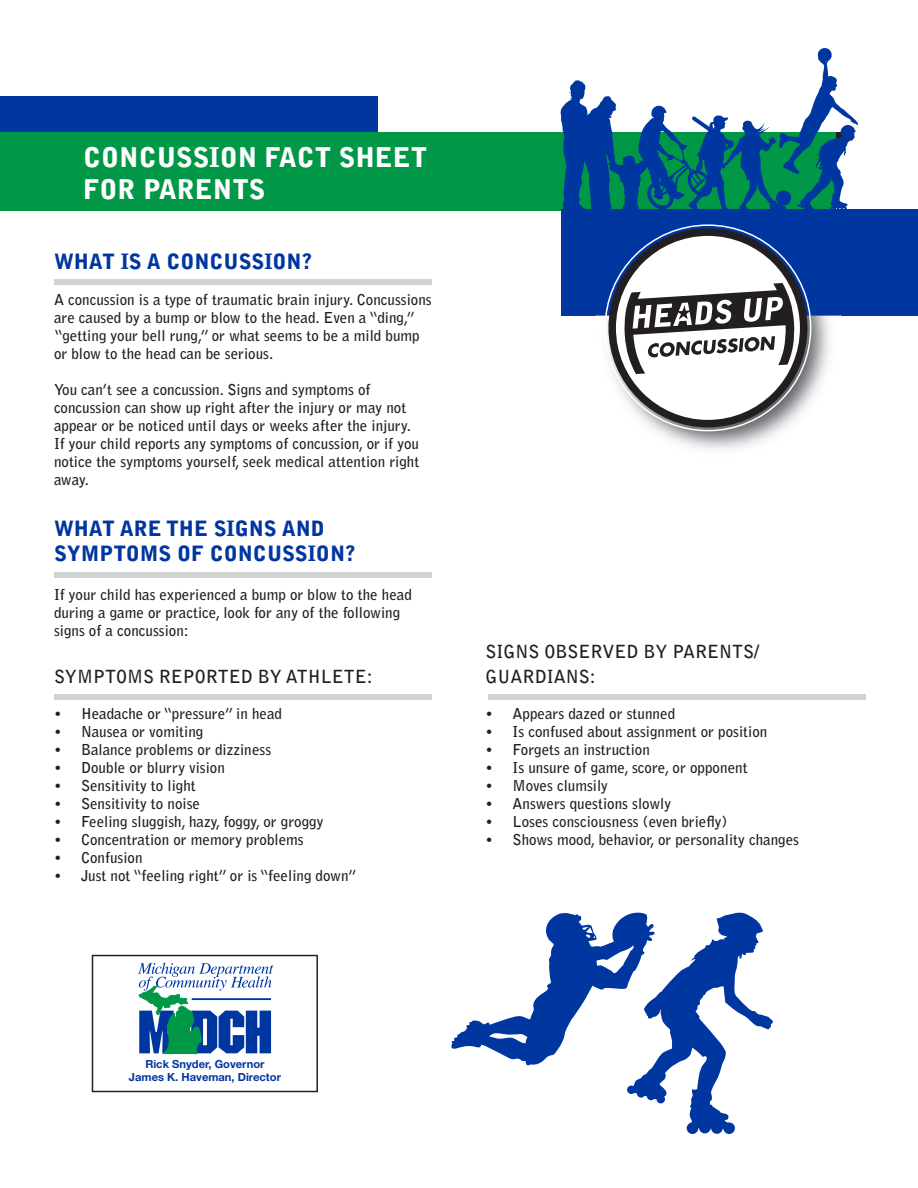
<style>
.page{position:relative;width:918px;height:1188px;background:#fff}
.page>*{position:absolute;margin:0;border:0;box-sizing:border-box;transform-origin:0 0}
.t1{font:900 27px "Bell Gothic Std";color:#fff}
.t2{font:900 21px/25.2px "Bell Gothic Std";color:#0036a0}
.t3{font:700 18px/25.2px "Bell Gothic Std";color:#231f20}
.t4{font:700 15px/18px "Bell Gothic Std";color:#231f20}
.t5{font:700 11.25px/13.4px "Helvetica Neue";color:#0036a0;text-align:center}
</style>
<div class="page">
<div style="left:0;top:97px;width:378px;height:41px;background:#0036a0"></div>
<div style="left:0;top:132px;width:835px;height:79px;background:#009847"></div>
<div style="left:561px;top:209px;width:357px;height:107px;background:#0036a0"></div>
<div style="left:54px;top:280px;width:378px;height:5px;background:#d1d2d4"></div>
<div style="left:54px;top:695px;width:378px;height:5px;background:#d1d2d4"></div>
<svg style="left:560px;top:48px;width:298px;height:383px"></svg>
<svg style="left:451px;top:912px;width:322px;height:222px"></svg>
<div style="left:488px;top:695px;width:378px;height:5px;background:#d1d2d4"></div>
<div style="left:54px;top:572px;width:378px;height:5px;background:#d1d2d4"></div>
<svg style="left:92px;top:955px;width:226px;height:137px"></svg>
<p class="t1" style="left:83px;top:141px;width:346px">CONCUSSION FACT SHEET</p>
<p class="t1" style="left:83px;top:174px;width:184px">FOR PARENTS</p>
<p class="t2" style="left:54px;top:249px;width:260px">WHAT IS A CONCUSSION?</p>
<p class="t4" style="left:54px;top:290px;width:379px">A concussion is a type of traumatic brain injury. Concussions are caused by a bump or blow to the head. Even a “ding,” “getting your bell rung,” or what seems to be a mild bump or blow to the head can be serious.</p>
<p class="t4" style="left:54px;top:380px;width:367px">You can’t see a concussion. Signs and symptoms of concussion can show up right after the injury or may not appear or be noticed until days or weeks after the injury.<br>If your child reports any symptoms of concussion, or if you notice the symptoms yourself, seek medical attention right away.</p>
<p class="t2" style="left:54px;top:516px;width:303px">WHAT ARE THE SIGNS AND<br>SYMPTOMS OF CONCUSSION?</p>
<p class="t4" style="left:54px;top:586px;width:359px">If your child has experienced a bump or blow to the head during a game or practice, look for any of the following signs of a concussion:</p>
<p class="t3" style="left:54px;top:664px;width:320px">SYMPTOMS REPORTED BY ATHLETE:</p>
<p class="t4" style="left:54px;top:705px;width:230px">• Headache or “pressure” in head</p>
<p class="t4" style="left:54px;top:723px;width:151px">• Nausea or vomiting</p>
<p class="t4" style="left:54px;top:741px;width:219px">• Balance problems or dizziness</p>
<p class="t4" style="left:54px;top:759px;width:172px">• Double or blurry vision</p>
<p class="t4" style="left:54px;top:777px;width:143px">• Sensitivity to light</p>
<p class="t4" style="left:54px;top:795px;width:148px">• Sensitivity to noise</p>
<p class="t4" style="left:54px;top:813px;width:271px">• Feeling sluggish, hazy, foggy, or groggy</p>
<p class="t4" style="left:54px;top:831px;width:251px">• Concentration or memory problems</p>
<p class="t4" style="left:54px;top:849px;width:90px">• Confusion</p>
<p class="t4" style="left:54px;top:867px;width:304px">• Just not “feeling right” or is “feeling down”</p>
<p class="t3" style="left:486px;top:639px;width:275px">SIGNS OBSERVED BY PARENTS/<br>GUARDIANS:</p>
<p class="t4" style="left:486px;top:705px;width:191px">• Appears dazed or stunned</p>
<p class="t4" style="left:486px;top:723px;width:283px">• Is confused about assignment or position</p>
<p class="t4" style="left:486px;top:741px;width:166px">• Forgets an instruction</p>
<p class="t4" style="left:486px;top:759px;width:264px">• Is unsure of game, score, or opponent</p>
<p class="t4" style="left:486px;top:777px;width:124px">• Moves clumsily</p>
<p class="t4" style="left:486px;top:795px;width:187px">• Answers questions slowly</p>
<p class="t4" style="left:486px;top:813px;width:243px">• Loses consciousness (even briefly)</p>
<p class="t4" style="left:486px;top:831px;width:315px">• Shows mood, behavior, or personality changes</p>
<p class="t5" style="left:129px;top:1057px;width:154px">Rick Snyder, Governor<br>James K. Haveman, Director</p>
</div>
